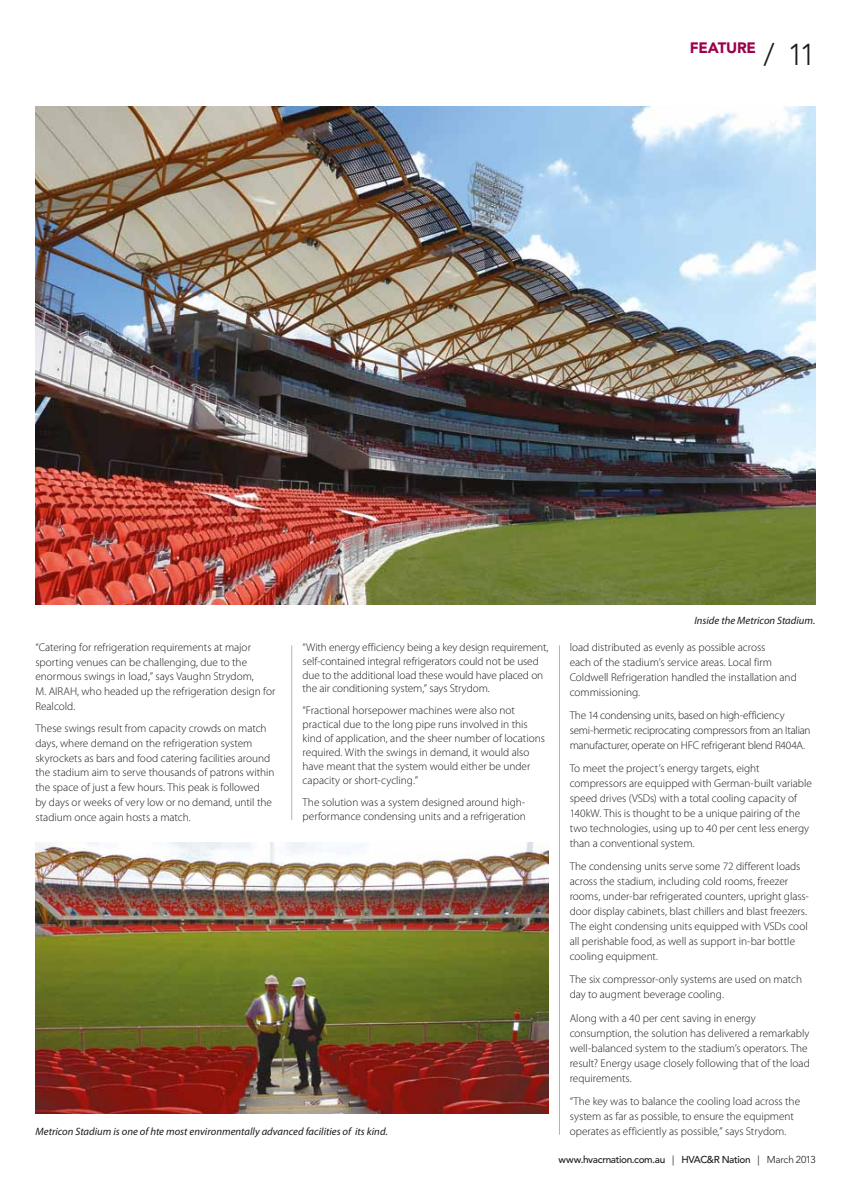
<style>
.page{position:relative;width:851px;height:1188px;background:#fff}
.page>*{position:absolute;margin:0;border:0;box-sizing:border-box;transform-origin:0 0}
.t1{font:300 30px "Avenir LT Std";color:#1a1a18}
.t2{font:900 15px "Avenir LT Std";color:#9a004b}
.t3{font:300 11.25px/15px "Myriad Pro";letter-spacing:-.005em;color:#1a1a18}
.t4{font:italic 10.62px "Myriad Pro";letter-spacing:.005em;color:#1a1a18}
.t5{font:500 10px "Avenir LT Std";letter-spacing:-.035em;color:#1a1a18}
.s1{font-weight:400}
.s2{font-weight:300}
</style>
<div class="page">
<hr style="left:559px;top:645px;width:1px;height:489px;background:#b2b4b7">
<hr style="left:291px;top:645px;width:1px;height:174px;background:#b2b4b7">
<img style="left:35px;top:106px;width:780px;height:498px">
<img style="left:35px;top:842px;width:513px;height:271px">
<h2 class="t2" style="left:689px;top:39px;width:11px">FEATU</h2>
<h1 class="t1" style="left:737px;top:37px;width:80px"><sup>RE</sup> / 11</h1>
<p class="t3" style="left:35px;top:639px;width:241px;line-height:14.6px">“Catering for refrigeration requirements at major sporting venues can be challenging, due to the enormous swings in load,” says Vaughn Strydom,<br>M. AIRAH, who headed up the refrigeration design for Realcold.</p>
<p class="t3" style="left:35px;top:721px;width:240px;line-height:14.6px">These swings result from capacity crowds on match days, where demand on the refrigeration system skyrockets as bars and food catering facilities around the stadium aim to serve thousands of patrons within the space of just a few hours. This peak is followed<br>by days or weeks of very low or no demand, until the stadium once again hosts a match.</p>
<p class="t3" style="left:302px;top:640px;width:247px;line-height:13.9px">“With energy efficiency being a key design requirement, self-contained integral refrigerators could not be used due to the additional load these would have placed on the air conditioning system,” says Strydom.</p>
<p class="t3" style="left:302px;top:703px;width:244px;line-height:13.9px">“Fractional horsepower machines were also not practical due to the long pipe runs involved in this kind of application, and the sheer number of locations required. With the swings in demand, it would also have meant that the system would either be under capacity or short-cycling.”</p>
<p class="t3" style="left:302px;top:795px;width:225px;line-height:13.9px">The solution was a system designed around high&shy;performance condensing units and a refrigeration</p>
<p class="t4" style="left:35px;top:1125px;width:354px">Metricon Stadium is one of hte most environmentally advanced facilities of its kind.</p>
<p class="t4" style="left:694px;top:614px;width:123px">Inside the Metricon Stadium.</p>
<p class="t3" style="left:569px;top:639px;width:228px">load distributed as evenly as possible across<br>each of the stadium’s service areas. Local firm Coldwell Refrigeration handled the installation and commissioning.</p>
<p class="t3" style="left:569px;top:707px;width:242px">The 14 condensing units, based on high-efficiency semi-hermetic reciprocating compressors from an Italian manufacturer, operate on HFC refrigerant blend R404A.</p>
<p class="t3" style="left:569px;top:760px;width:244px">To meet the project’s energy targets, eight compressors are equipped with German-built variable speed drives (VSDs) with a total cooling capacity of 140kW. This is thought to be a unique pairing of the two technologies, using up to 40 per cent less energy than a conventional system.</p>
<p class="t3" style="left:569px;top:858px;width:241px">The condensing units serve some 72 different loads across the stadium, including cold rooms, freezer rooms, under-bar refrigerated counters, upright glass&shy;door display cabinets, blast chillers and blast freezers.<br>The eight condensing units equipped with VSDs cool all perishable food, as well as support in-bar bottle cooling equipment.</p>
<p class="t3" style="left:569px;top:972px;width:234px">The six compressor-only systems are used on match day to augment beverage cooling.</p>
<p class="t3" style="left:569px;top:1010px;width:241px">Along with a 40 per cent saving in energy consumption, the solution has delivered a remarkably well-balanced system to the stadium’s operators. The result? Energy usage closely following that of the load requirements.</p>
<p class="t3" style="left:569px;top:1093px;width:232px">“The key was to balance the cooling load across the system as far as possible, to ensure the equipment operates as efficiently as possible,” says Strydom.</p>
<p class="t5" style="left:558px;top:1153px;width:258px">www.hvacrnation.com.au <span class="s1">|</span> HVAC&amp;R Nation <span class="s1">|</span> <span class="s2">March 2013</span></p>
</div>
